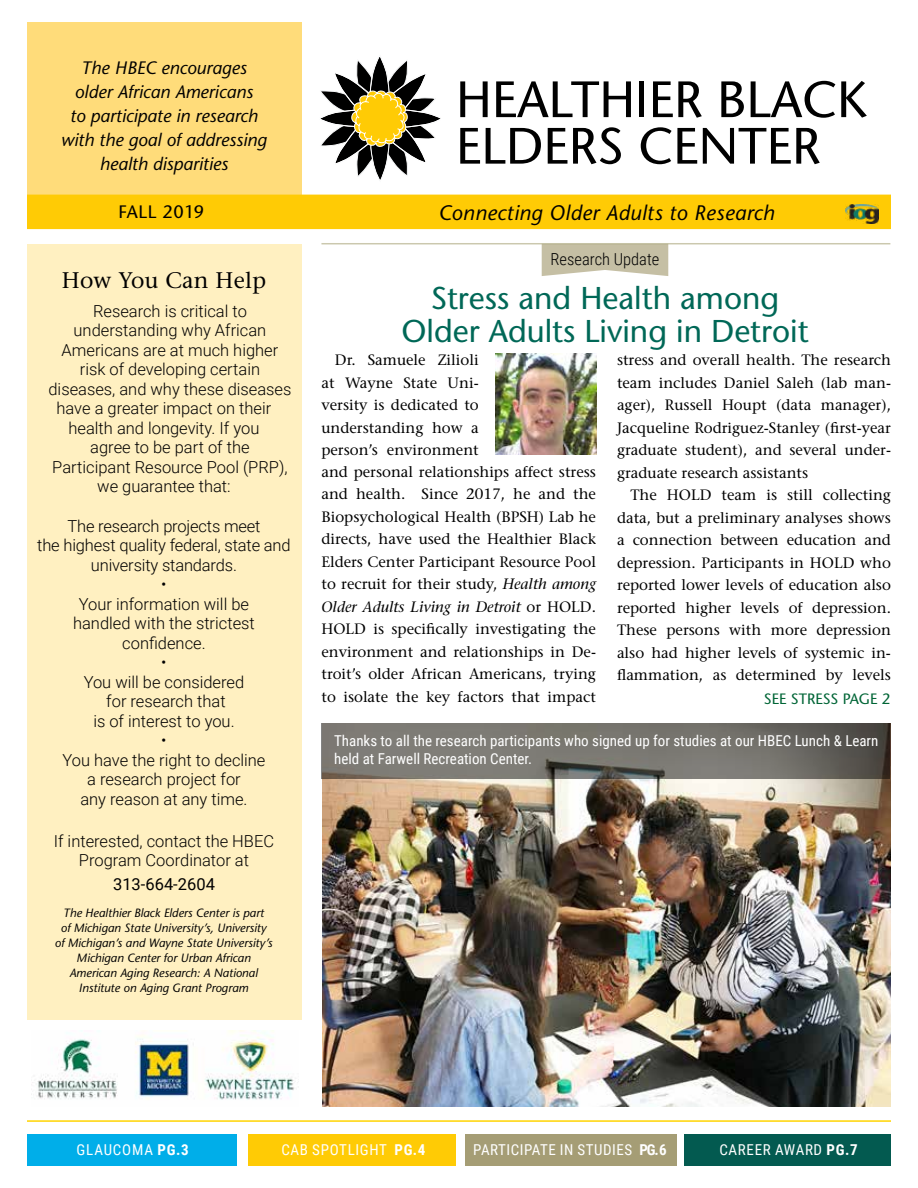
<style>
.page{position:relative;width:918px;height:1188px;background:#fff}
.page>*{position:absolute;margin:0;border:0;box-sizing:border-box;transform-origin:0 0}
.t1{font:51px/46.5px "Stone Sans";color:#000}
.t2{font:31.5px/33px "Stone Sans";color:#006857;text-align:center}
.t3{font:22.5px "Stone Serif";letter-spacing:.01em;color:#000}
.t4{font:italic 21px "Stone Sans";letter-spacing:.02em;color:#000}
.t5{font:italic 18px/24px "Stone Sans";color:#000;text-align:center}
.t6{font:18px "Stone Sans";letter-spacing:.03em;color:#000}
.t7{font:300 16.5px/19.5px "Roboto";color:#000;text-align:center}
.t8{font:300 16.5px "Roboto Condensed";color:#000}
.t9{font:16.5px "Roboto";color:#000}
.t10{font:15px/22.5px "Stone Serif";color:#000;text-align:justify}
.t11{font:15px/18px "Roboto Condensed";color:#fff}
.t12{font:15px "Roboto Condensed";letter-spacing:.045em;color:#fff}
.t13{font:15px "Roboto Condensed";letter-spacing:.035em;color:#fff}
.t14{font:15px "Stone Sans";color:#006536}
.t15{font:15px "Roboto Condensed";letter-spacing:.055em;color:#fff}
.t16{font:italic 12px/15px "Stone Sans";color:#000;text-align:center}
.s1{font-style:italic}
.s2{font-weight:700}
</style>
<div class="page">
<div style="left:27px;top:244px;width:274px;height:776px;background:#fff0c1"></div>
<div style="left:27px;top:22px;width:274px;height:186px;background:#ffdc7a"></div>
<div style="left:27px;top:195px;width:864px;height:34px;background:#ffcb05"></div>
<svg style="left:320px;top:57px;width:121px;height:123px"></svg>
<div style="left:465px;top:1134px;width:211px;height:31px;background:#a59d75"></div>
<div style="left:248px;top:1134px;width:208px;height:31px;background:#ffcb05"></div>
<div style="left:685px;top:1134px;width:206px;height:31px;background:#00594e"></div>
<hr style="left:27px;top:1120px;width:864px;height:2px;background:#ffd400">
<div style="left:27px;top:1134px;width:210px;height:31px;background:#00aee9"></div>
<img style="left:846px;top:204px;width:32px;height:20px">
<img style="left:322px;top:724px;width:569px;height:383px">
<svg style="left:542px;top:244px;width:126px;height:32px;background:#cac4ac"></svg>
<svg style="left:321px;top:723px;width:569px;height:56px;background:#72706a"></svg>
<img style="left:495px;top:354px;width:101px;height:100px">
<img style="left:32px;top:1030px;width:262px;height:70px">
<hr style="left:321px;top:243px;width:569px;height:1px;background:#aeaa81">
<p class="t5" style="left:61px;top:56px;width:207px">The HBEC encourages older African Americans<br>to participate in research with the goal of addressing health disparities</p>
<p class="t6" style="left:118px;top:201px;width:87px">FALL 2019</p>
<h3 class="t3" style="left:62px;top:267px;width:206px">How You Can Help</h3>
<p class="t7" style="left:93px;top:301px;width:155px">Research is critical to</p>
<p class="t7" style="left:74px;top:320px;width:194px">understanding why African</p>
<p class="t7" style="left:62px;top:340px;width:218px">Americans are at much higher</p>
<p class="t7" style="left:80px;top:359px;width:182px">risk of developing certain</p>
<p class="t7" style="left:48px;top:379px;width:245px">diseases, and why these diseases</p>
<p class="t7" style="left:57px;top:398px;width:216px">have a greater impact on their</p>
<p class="t7" style="left:69px;top:418px;width:192px">health and longevity. If you</p>
<p class="t7" style="left:90px;top:437px;width:161px">agree to be part of the</p>
<p class="t7" style="left:52px;top:457px;width:237px">Participant Resource Pool (PRP),</p>
<p class="t7" style="left:97px;top:476px;width:135px">we guarantee that:</p>
<p class="t7" style="left:37px;top:515px;width:255px">The research projects meet<br>the highest quality federal, state and university standards.<br>•<br>Your information will be<br>handled with the strictest confidence.<br>•<br>You will be considered<br>for research that<br>is of interest to you.<br>•<br>You have the right to decline<br>a research project for<br>any reason at any time.</p>
<p class="t7" style="left:54px;top:830px;width:222px">If interested, contact the HBEC<br>Program Coordinator at</p>
<p class="t9" style="left:113px;top:873px;width:103px">313-664-2604</p>
<p class="t16" style="left:55px;top:905px;width:219px">The Healthier Black Elders Center is part<br>of Michigan State University’s, University of Michigan’s and Wayne State University’s Michigan Center for Urban African American Aging Research: A National Institute on Aging Grant Program</p>
<h1 class="t1" style="left:456px;top:76px;width:413px">HEALTHIER BLACK<br>ELDERS CENTER</h1>
<h3 class="t4" style="left:438px;top:200px;width:338px">Connecting Older Adults to Research</h3>
<p class="t8" style="left:551px;top:247px;width:110px">Research Update</p>
<h2 class="t2" style="left:401px;top:281px;width:409px">Stress and Health among<br>Older Adults Living in Detroit</h2>
<p class="t10" style="left:321px;top:349px;width:276px;text-align:left;text-indent:14px">Dr. Samuele Zilioli<br>at Wayne State Uni-<br>versity is dedicated to<br>understanding how a<br>person’s environment<br>and personal relationships affect stress and health. Since 2017, he and the Biopsychological Health (BPSH) Lab he directs, have used the Healthier Black Elders Center Participant Resource Pool to recruit for their study, <span class="s1">Health among Older Adults Living in Detroit</span> or HOLD.<br>HOLD is specifically investigating the environment and relationships in De&shy;troit’s older African Americans, trying to isolate the key factors that impact</p>
<p class="t11" style="left:334px;top:731px;width:546px">Thanks to all the research participants who signed up for studies at our HBEC Lunch &amp; Learn held at Farwell Recreation Center.</p>
<p class="t10" style="left:617px;top:349px;width:276px">stress and overall health. The research team includes Daniel Saleh (lab man&shy;ager), Russell Houpt (data manager), Jacqueline Rodriguez-Stanley (first-year graduate student), and several under&shy;graduate research assistants</p>
<p class="t10" style="left:617px;top:484px;width:276px;text-indent:14px">The HOLD team is still collecting data, but a preliminary analyses shows a connection between education and depression. Participants in HOLD who reported lower levels of education also reported higher levels of depression.<br>These persons with more depression also had higher levels of systemic in&shy;flammation, as determined by levels</p>
<p class="t14" style="left:764px;top:689px;width:128px">SEE STRESS PAGE 2</p>
<p class="t15" style="left:77px;top:1140px;width:114px">GLAUCOMA <span class="s2">PG.3</span></p>
<p class="t12" style="left:281px;top:1140px;width:146px">CAB SPOTLIGHT <span class="s2">PG.4</span></p>
<p class="t13" style="left:473px;top:1140px;width:195px">PARTICIPATE IN STUDIES <span class="s2">PG.6</span></p>
<p class="t12" style="left:719px;top:1140px;width:140px">CAREER AWARD <span class="s2">PG.7</span></p>
</div>
